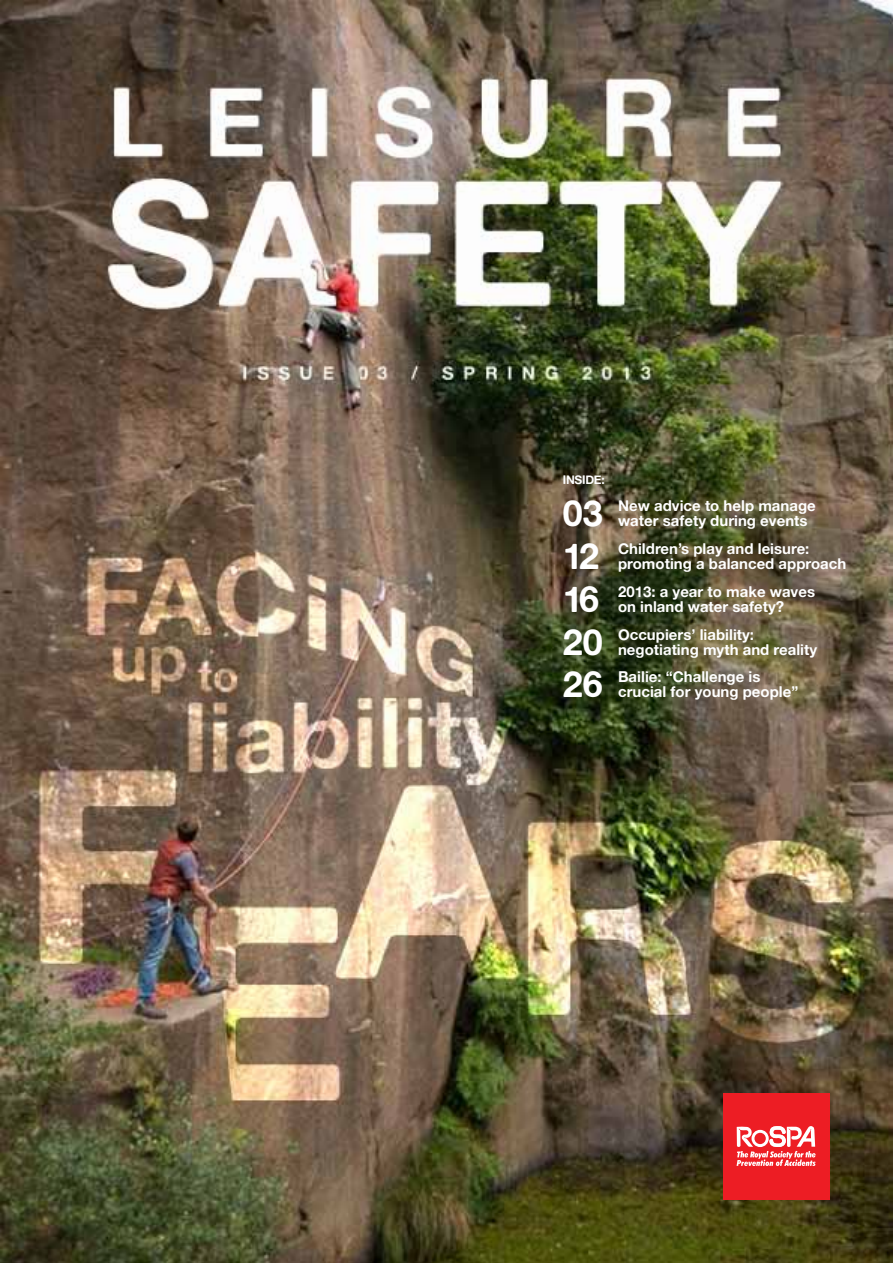
<style>
.page{position:relative;width:893px;height:1263px;background:#fff}
.page>*{position:absolute;margin:0;border:0;box-sizing:border-box;transform-origin:0 0}
.t1{font:36px "Alte Haas Grotesk Bold";color:#fff}
.t2{font:15px/27.8px "Alte Haas Grotesk Bold";color:#fff}
.t3{font:12px "Alte Haas Grotesk Bold";letter-spacing:-.025em;color:#fff}
</style>
<div class="page">
<img style="left:0;top:0;width:892px;height:1263px">
<div style="left:723px;top:1093px;width:106px;height:106px;background:#ed1d24"></div>
<svg style="left:737px;top:1126px;width:78px;height:40px"></svg>
<p class="t3" style="left:563px;top:472px;width:43px">INSIDE:</p>
<h1 class="t1" style="left:563px;top:491px;width:42px">03</h1>
<h1 class="t1" style="left:563px;top:534px;width:38px">12</h1>
<h1 class="t1" style="left:563px;top:577px;width:38px">16</h1>
<h1 class="t1" style="left:563px;top:620px;width:42px">20</h1>
<h1 class="t1" style="left:563px;top:662px;width:42px">26</h1>
<p class="t2" style="left:618px;top:492px;width:199px">New advice to help manage</p>
<p class="t2" style="left:618px;top:507px;width:193px">water safety during events<br>Children’s play and leisure:</p>
<p class="t2" style="left:618px;top:550px;width:230px">promoting a balanced approach<br>2013: a year to make waves</p>
<p class="t2" style="left:618px;top:592px;width:168px">on inland water safety?<br>Occupiers’ liability:</p>
<p class="t2" style="left:618px;top:635px;width:201px">negotiating myth and reality<br>Bailie: “Challenge is</p>
<p class="t2" style="left:618px;top:678px;width:182px">crucial for young people”</p>
</div>
